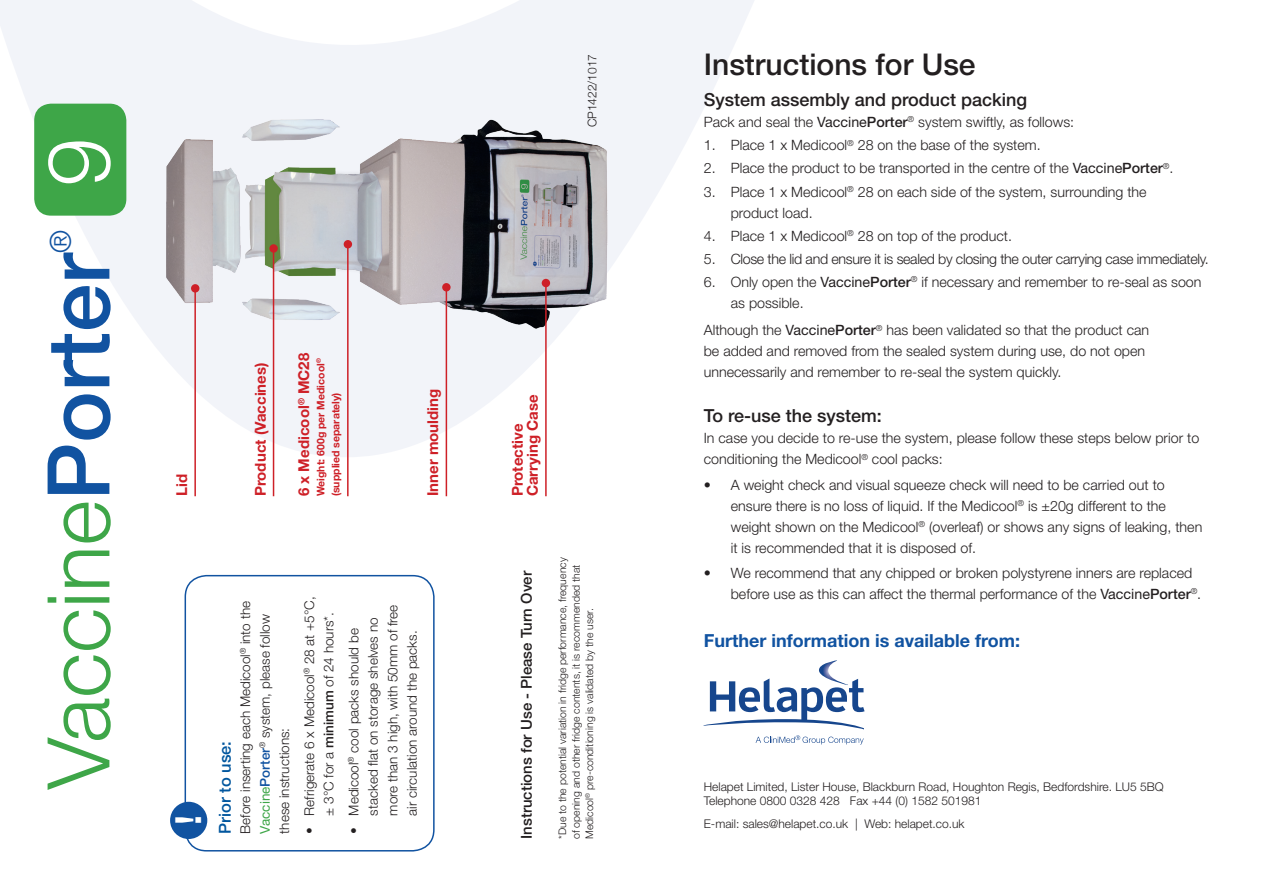
<style>
.page{position:relative;width:1263px;height:893px;background:#fff}
.page>*{position:absolute;margin:0;border:0;box-sizing:border-box;transform-origin:0 0}
.t1{font:300 86.85px "Helvetica Neue LT Std";color:#fff}
.t2{font:300 86.55px "Helvetica Neue LT Std";color:#3ea648}
.t3{font:700 36px "Helvetica Neue LT Std";color:#fff}
.t4{font:500 30px "Helvetica Neue LT Std";color:#231f20}
.t5{font:300 28.8px "Helvetica Neue LT Std";color:#1153a1}
.t6{font:500 18px "Helvetica Neue LT Std";color:#231f20}
.t7{font:700 18px "Helvetica Neue LT Std";color:#1153a1}
.t8{font:500 16.5px "Helvetica Neue LT Std";color:#01569e}
.t9{font:700 15px/15px "Helvetica Neue LT Std";color:#ce2027}
.t10{font:500 15px "Helvetica Neue LT Std";color:#231f20}
.t11{font:300 14.25px/21px "Helvetica Neue LT Std";color:#231f20}
.t12{font:300 14.25px "Helvetica Neue LT Std";letter-spacing:-.025em;color:#231f20}
.t13{font:300 13.5px/19.5px "Helvetica Neue LT Std";color:#231f20}
.t14{font:300 12px/14.4px "Helvetica Neue LT Std";color:#231f20}
.t15{font:300 12px "Helvetica Neue";color:#231f20}
.t16{font:300 10.5px/13.5px "Helvetica Neue LT Std";color:#231f20}
.t17{font:700 10.5px "Helvetica Neue LT Std";color:#ce2027}
.s1{font-weight:500;color:#1153a1}
.s2{font-weight:400;color:#3ea648}
.s3{font-weight:500}
.s4{font-weight:400}
</style>
<div class="page">
<svg style="left:0;top:0;width:754px;height:459px"></svg>
<img style="left:165px;top:86px;width:476px;height:275px">
<div style="left:185px;top:575px;width:250px;height:276px;border:2px solid #1153a1;border-radius:21px"></div>
<div style="left:170px;top:802px;width:37px;height:37px;background:#1153a1;border-radius:50%"></div>
<div style="left:34px;top:104px;width:92px;height:112px;background:#3ea648;border-radius:17px"></div>
<hr style="left:194px;top:289px;width:2px;height:207px;background:#ce2027">
<div style="left:191px;top:284px;width:8px;height:9px;background:#ce2027;border-radius:50%"></div>
<hr style="left:347px;top:244px;width:2px;height:252px;background:#ce2027">
<div style="left:344px;top:240px;width:8px;height:8px;background:#ce2027;border-radius:50%"></div>
<hr style="left:273px;top:248px;width:1px;height:248px;background:#ce2027">
<div style="left:269px;top:244px;width:9px;height:9px;background:#ce2027;border-radius:50%"></div>
<hr style="left:446px;top:287px;width:1px;height:209px;background:#ce2027">
<div style="left:442px;top:283px;width:9px;height:8px;background:#ce2027;border-radius:50%"></div>
<hr style="left:545px;top:284px;width:2px;height:212px;background:#ce2027">
<div style="left:542px;top:279px;width:8px;height:8px;background:#ce2027;border-radius:50%"></div>
<svg style="left:703px;top:660px;width:161px;height:69px"></svg>
<svg style="left:756px;top:735px;width:108px;height:9px"></svg>
<h1 class="t1" style="left:25px;top:186px;width:50px;rotate:-90deg">9</h1>
<h3 class="t5" style="left:43px;top:253px;width:25px;rotate:-90deg">®</h3>
<h2 class="t2" style="left:26px;top:789px;width:538px;rotate:-90deg">Vaccine<span class="s1">Porter</span></h2>
<p class="t9" style="left:174px;top:496px;width:23px;rotate:-90deg">Lid</p>
<p class="t9" style="left:253px;top:496px;width:135px;rotate:-90deg">Product (Vaccines)</p>
<p class="t9" style="left:296px;top:496px;width:145px;rotate:-90deg">6 x Medicool<sup>®</sup> MC28</p>
<p class="t17" style="left:314px;top:496px;width:139px;rotate:-90deg">Weight: 600g per Medicool<sup>®</sup></p>
<p class="t17" style="left:329px;top:496px;width:105px;rotate:-90deg">(supplied separately)</p>
<p class="t9" style="left:425px;top:496px;width:109px;rotate:-90deg">Inner moulding</p>
<p class="t9" style="left:509px;top:496px;width:103px;rotate:-90deg">Protective<br>Carrying Case</p>
<h3 class="t3" style="left:166px;top:825px;width:12px;rotate:-90deg">!</h3>
<p class="t8" style="left:215px;top:834px;width:94px;rotate:-90deg">Prior to use:</p>
<p class="t13" style="left:235px;top:834px;width:234px;rotate:-90deg">Before inserting each Medicool<sup>®</sup> into the<br><span class="s2">Vaccine</span><span class="s1">Porter</span><sup>®</sup> system, please follow these instructions:</p>
<p class="t13" style="left:299px;top:834px;width:239px;text-align:center;rotate:-90deg">• Refrigerate 6 x Medicool<sup>®</sup> 28 at +5°C, ± 3°C for a <span class="s3">minimum</span> of 24 hours*.</p>
<p class="t13" style="left:344px;top:816px;width:213px;text-indent:-18px;rotate:-90deg">• Medicool<sup>®</sup> cool packs should be stacked flat on storage shelves no more than 3 high, with 50mm of free air circulation around the packs.</p>
<p class="t10" style="left:517px;top:839px;width:270px;rotate:-90deg">Instructions for Use - Please Turn Over</p>
<p class="t15" style="left:582px;top:127px;width:75px;rotate:-90deg">CP1422/1017</p>
<h3 class="t4" style="left:704px;top:47px;width:273px">Instructions for Use</h3>
<p class="t6" style="left:704px;top:89px;width:325px">System assembly and product packing</p>
<p class="t11" style="left:704px;top:111px;width:372px">Pack and seal the <span class="s4">Vaccine</span><span class="s3">Porter</span><sup>®</sup> system swiftly, as follows:</p>
<p class="t11" style="left:704px;top:134px;width:338px">1. Place 1 x Medicool<sup>®</sup> 28 on the base of the system.</p>
<p class="t11" style="left:704px;top:158px;width:471px">2. Place the product to be transported in the centre of the <span class="s4">Vaccine</span><span class="s3">Porter</span><sup>®</sup>.</p>
<p class="t11" style="left:731px;top:181px;width:417px;text-indent:-27px">3. Place 1 x Medicool<sup>®</sup> 28 on each side of the system, surrounding the product load.</p>
<p class="t11" style="left:704px;top:225px;width:310px">4. Place 1 x Medicool<sup>®</sup> 28 on top of the product.</p>
<p class="t12" style="left:704px;top:250px;width:506px">5. Close the lid and ensure it is sealed by closing the outer carrying case immediately.</p>
<p class="t11" style="left:731px;top:271px;width:472px;text-indent:-27px">6. Only open the <span class="s4">Vaccine</span><span class="s3">Porter</span><sup>®</sup> if necessary and remember to re-seal as soon as possible.</p>
<p class="t11" style="left:704px;top:319px;width:447px">Although the <span class="s4">Vaccine</span><span class="s3">Porter</span><sup>®</sup> has been validated so that the product can be added and removed from the sealed system during use, do not open unnecessarily and remember to re-seal the system quickly.</p>
<p class="t6" style="left:704px;top:405px;width:180px">To re-use the system:</p>
<p class="t11" style="left:704px;top:427px;width:497px">In case you decide to re-use the system, please follow these steps below prior to conditioning the Medicool<sup>®</sup> cool packs:</p>
<p class="t11" style="left:731px;top:474px;width:473px;text-indent:-27px">• A weight check and visual squeeze check will need to be carried out to ensure there is no loss of liquid. If the Medicool<sup>®</sup> is ±20g different to the weight shown on the Medicool<sup>®</sup> (overleaf) or shows any signs of leaking, then it is recommended that it is disposed of.</p>
<p class="t11" style="left:731px;top:562px;width:472px;text-indent:-27px">• We recommend that any chipped or broken polystyrene inners are replaced before use as this can affect the thermal performance of the <span class="s4">Vaccine</span><span class="s3">Porter</span><sup>®</sup>.</p>
<p class="t7" style="left:704px;top:629px;width:318px">Further information is available from:</p>
<p class="t16" style="left:555px;top:839px;width:283px;rotate:-90deg">*Due to the potential variation in fridge performance, frequency of opening and other fridge contents, it is recommended that<br>Medicool<sup>®</sup> pre-conditioning is validated by the user.</p>
<p class="t14" style="left:704px;top:779px;width:461px">Helapet Limited, Lister House, Blackburn Road, Houghton Regis, Bedfordshire. LU5 5BQ<br>Telephone 0800 0328 428 Fax +44 (0) 1582 501981</p>
<p class="t14" style="left:704px;top:816px;width:262px">E-mail: sales@helapet.co.uk | Web: helapet.co.uk</p>
</div>
